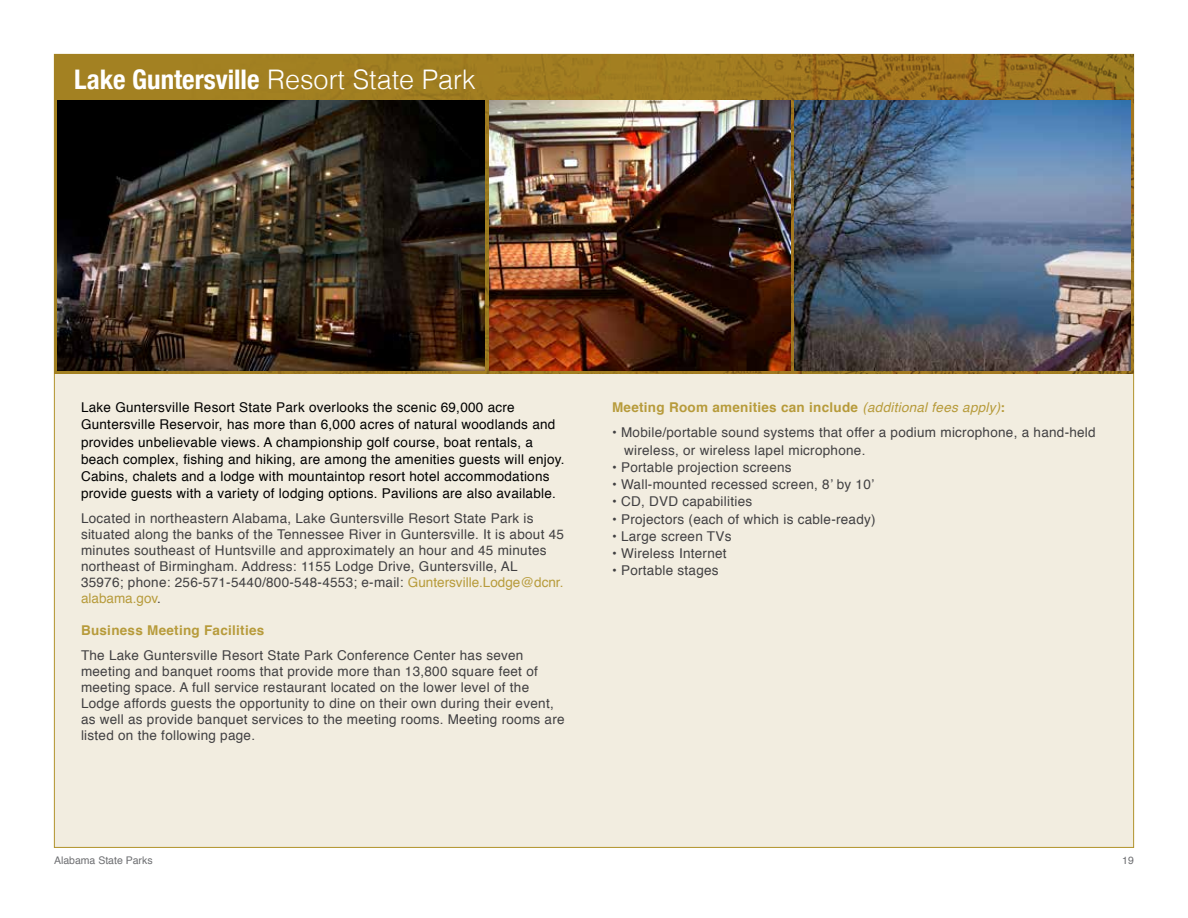
<style>
.page{position:relative;width:1188px;height:918px;background:#fff}
.page>*{position:absolute;margin:0;border:0;box-sizing:border-box;transform-origin:0 0}
.t1{font:700 condensed 27px "Helvetica Neue";color:#fff}
.t2{font:13.5px/16px "Helvetica";letter-spacing:.02em;color:#414042}
.t3{font:13.5px/17.2px "Helvetica";letter-spacing:.02em;color:#000}
.t4{font:700 13.5px "Helvetica";letter-spacing:.02em;color:#b79b3b}
.t5{font:10.5px "Helvetica";color:#6d6e71}
.s1{font-family:"Helvetica";font-weight:300;font-stretch:normal}
.s2{color:#b79b3b}
.s3{font-weight:400;font-style:italic}
</style>
<div class="page">
<div style="left:54px;top:54px;width:1080px;height:794px;background:#f2ede0;border:1px solid #b1932b"></div>
<img style="left:54px;top:54px;width:1080px;height:319px">
<img style="left:57px;top:100px;width:427px;height:270px">
<img style="left:489px;top:100px;width:301px;height:270px">
<img style="left:795px;top:100px;width:336px;height:270px">
<h1 class="t1" style="left:74px;top:63px;width:403px">Lake Guntersville <span class="s1">Resort State Park</span></h1>
<p class="t3" style="left:81px;top:399px;width:485px">Lake Guntersville Resort State Park overlooks the scenic 69,000 acre Guntersville Reservoir, has more than 6,000 acres of natural woodlands and provides unbelievable views. A championship golf course, boat rentals, a beach complex, fishing and hiking, are among the amenities guests will enjoy.<br>Cabins, chalets and a lodge with mountaintop resort hotel accommodations provide guests with a variety of lodging options. Pavilions are also available.</p>
<p class="t2" style="left:81px;top:510px;width:485px">Located in northeastern Alabama, Lake Guntersville Resort State Park is situated along the banks of the Tennessee River in Guntersville. It is about 45 minutes southeast of Huntsville and approximately an hour and 45 minutes northeast of Birmingham. Address: 1155 Lodge Drive, Guntersville, AL<br>35976; phone: 256-571-5440/800-548-4553; e-mail: <span class="s2">Guntersville.Lodge@dcnr. alabama.gov</span>.</p>
<p class="t4" style="left:81px;top:620px;width:185px">Business Meeting Facilities</p>
<p class="t2" style="left:81px;top:647px;width:485px">The Lake Guntersville Resort State Park Conference Center has seven meeting and banquet rooms that provide more than 13,800 square feet of meeting space. A full service restaurant located on the lower level of the Lodge affords guests the opportunity to dine on their own during their event, as well as provide banquet services to the meeting rooms. Meeting rooms are listed on the following page.</p>
<p class="t4" style="left:612px;top:396px;width:395px">Meeting Room amenities can include <span class="s3">(additional fees apply)</span>:</p>
<p class="t2" style="left:624px;top:424px;width:473px;line-height:17.2px;text-indent:-12px">• Mobile/portable sound systems that offer a podium microphone, a hand-held wireless, or wireless lapel microphone.</p>
<p class="t2" style="left:612px;top:460px;width:181px">• Portable projection screens</p>
<p class="t2" style="left:612px;top:477px;width:264px">• Wall-mounted recessed screen, 8’ by 10’</p>
<p class="t2" style="left:612px;top:494px;width:142px">• CD, DVD capabilities</p>
<p class="t2" style="left:612px;top:511px;width:265px">• Projectors (each of which is cable-ready)</p>
<p class="t2" style="left:612px;top:529px;width:121px">• Large screen TVs</p>
<p class="t2" style="left:612px;top:546px;width:116px">• Wireless Internet</p>
<p class="t2" style="left:612px;top:563px;width:108px">• Portable stages</p>
<p class="t5" style="left:54px;top:852px;width:100px">Alabama State Parks</p>
<p class="t5" style="left:1122px;top:852px;width:13px">19</p>
</div>
